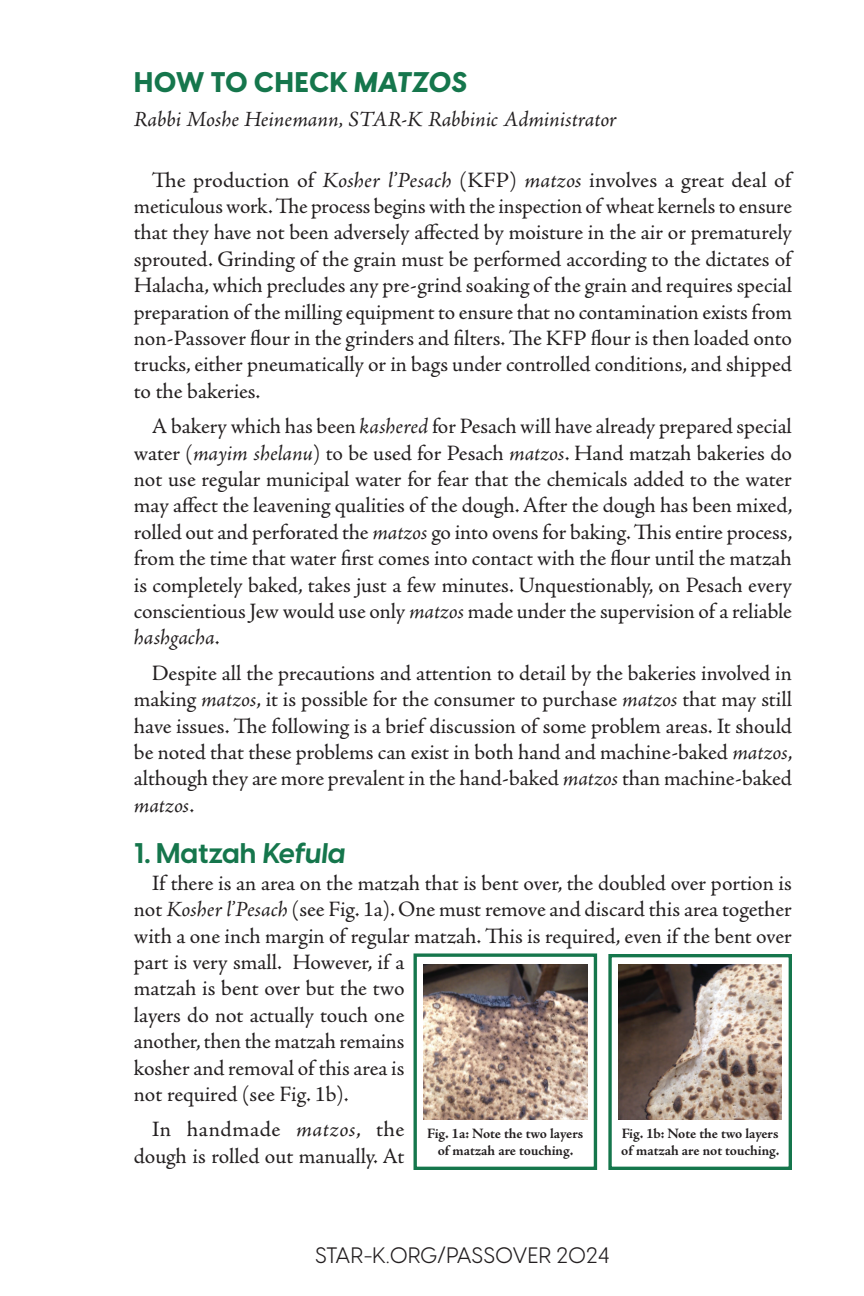
<style>
.page{position:relative;width:864px;height:1296px;background:#fff}
.page>*{position:absolute;margin:0;border:0;box-sizing:border-box;transform-origin:0 0}
.t1{font:800 28px "Visby CF";letter-spacing:.02em;color:#15764c}
.t2{font:700 28px "Visby CF";color:#15764c}
.t3{font:22px/26.4px "Adobe Jenson Pro";letter-spacing:-.005em;color:#231f20;text-align:justify}
.t4{font:italic 22px "Adobe Jenson Pro";letter-spacing:-.005em;color:#231f20}
.t5{font:22px "Visby CF";color:#231f20}
.t6{font:700 14.4px/17.4px "Adobe Jenson Pro";letter-spacing:-.005em;color:#231f20;text-align:center}
.s1{font-style:italic}
</style>
<div class="page">
<div style="left:608px;top:954px;width:184px;height:216px;border:3px solid #15764c"></div>
<img style="left:618px;top:964px;width:164px;height:155px">
<div style="left:414px;top:953px;width:183px;height:217px;border:3px solid #15764c"></div>
<img style="left:423px;top:964px;width:164px;height:155px">
<p class="t1" style="left:134px;top:64px;width:334px">HOW TO CHECK <span class="s1">MATZOS</span></p>
<p class="t4" style="left:134px;top:107px;width:484px">Rabbi Moshe Heinemann, STAR-K Rabbinic Administrator</p>
<p class="t3" style="left:134px;top:167px;width:660px;text-indent:18px">The production of <span class="s1">Kosher l’Pesach</span> (KFP) <span class="s1">matzos</span> involves a great deal of meticulous work. The process begins with the inspection of wheat kernels to ensure that they have not been adversely affected by moisture in the air or prematurely sprouted. Grinding of the grain must be performed according to the dictates of Halacha, which precludes any pre-grind soaking of the grain and requires special preparation of the milling equipment to ensure that no contamination exists from non-Passover flour in the grinders and filters. The KFP flour is then loaded onto trucks, either pneumatically or in bags under controlled conditions, and shipped to the bakeries.</p>
<p class="t3" style="left:134px;top:413px;width:660px;text-indent:18px">A bakery which has been <span class="s1">kashered</span> for Pesach will have already prepared special water (<span class="s1">mayim shelanu</span>) to be used for Pesach <span class="s1">matzos</span>. Hand matzah bakeries do not use regular municipal water for fear that the chemicals added to the water may affect the leavening qualities of the dough. After the dough has been mixed, rolled out and perforated the <span class="s1">matzos</span> go into ovens for baking. This entire process, from the time that water first comes into contact with the flour until the matzah is completely baked, takes just a few minutes. Unquestionably, on Pesach every conscientious Jew would use only <span class="s1">matzos</span> made under the supervision of a reliable <span class="s1">hashgacha</span>.</p>
<p class="t3" style="left:134px;top:660px;width:660px;text-indent:18px">Despite all the precautions and attention to detail by the bakeries involved in making <span class="s1">matzos</span>, it is possible for the consumer to purchase <span class="s1">matzos</span> that may still have issues. The following is a brief discussion of some problem areas. It should be noted that these problems can exist in both hand and machine-baked <span class="s1">matzos</span>, although they are more prevalent in the hand-baked <span class="s1">matzos</span> than machine-baked <span class="s1">matzos</span>.</p>
<p class="t2" style="left:134px;top:835px;width:213px">1. Matzah <span class="s1">Kefula</span></p>
<p class="t3" style="left:134px;top:870px;width:660px;text-align:left;text-indent:18px">If there is an area on the matzah that is bent over, the doubled over portion is not <span class="s1">Kosher l’Pesach</span> (see Fig. 1a). One must remove and discard this area together with a one inch margin of regular matzah. This is required, even if the bent over part is very small. However, if a<br>matzah is bent over but the two<br>layers do not actually touch one<br>another, then the matzah remains<br>kosher and removal of this area is<br>not required (see Fig. 1b).</p>
<p class="t3" style="left:134px;top:1117px;width:272px;text-align:right">In handmade <span class="s1">matzos</span>, the dough is rolled out manually. At</p>
<p class="t6" style="left:427px;top:1125px;width:158px">Fig. 1a: Note the two layers of matzah are touching.</p>
<p class="t6" style="left:621px;top:1125px;width:160px;text-align:left">Fig. 1b: Note the two layers of matzah are not touching.</p>
<p class="t5" style="left:315px;top:1242px;width:296px">STAR-K.ORG/PASSOVER 2024</p>
</div>
